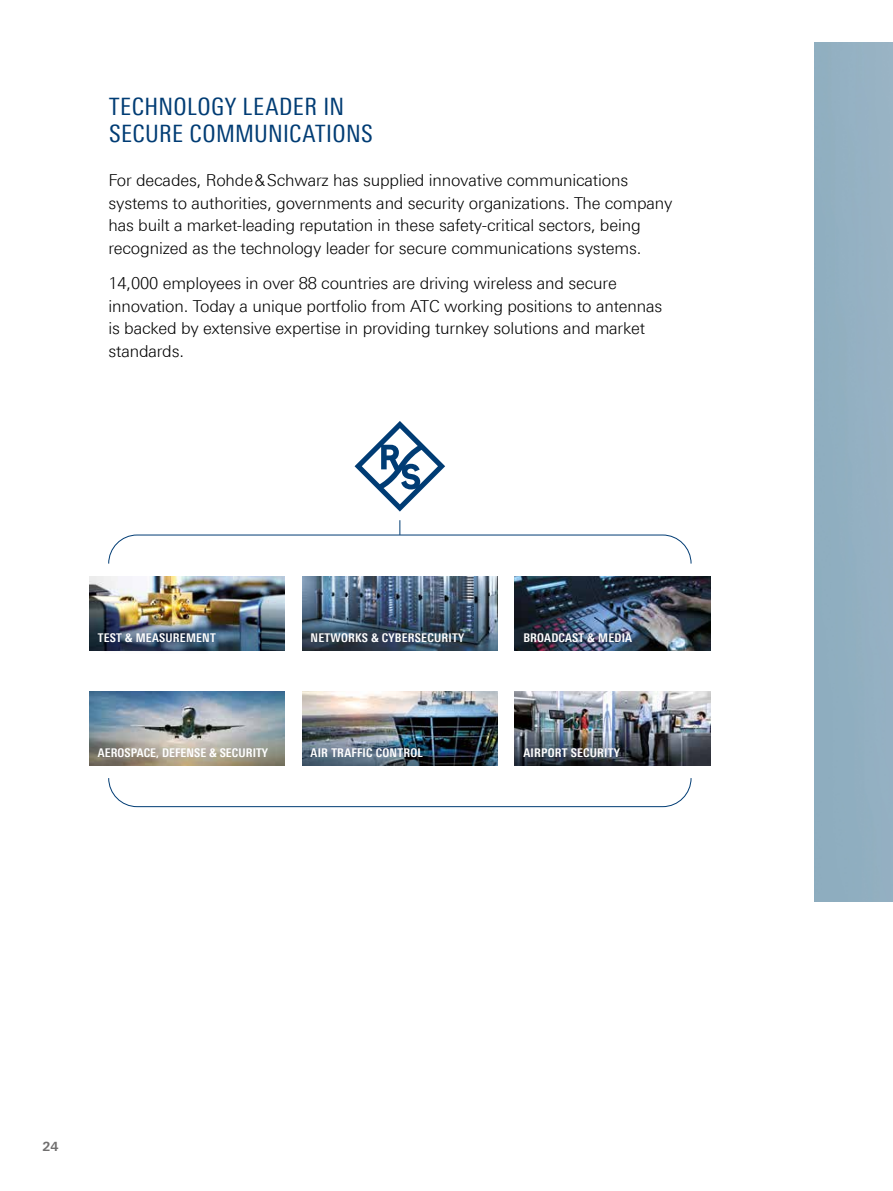
<style>
.page{position:relative;width:893px;height:1191px;background:#fff}
.page>*{position:absolute;margin:0;border:0;box-sizing:border-box;transform-origin:0 0}
.t1{font:condensed 24px/27px "Linotype Universfor RS";letter-spacing:.015em;color:#003c74}
.t2{font:300 16.5px/22.5px "Linotype Universfor RS";letter-spacing:-.01em;color:#000}
.t3{font:700 12.75px "Linotype Universfor RS";color:#706f6f}
.t4{font:700 condensed 12px "Linotype Universfor RS";letter-spacing:.02em;color:#fff}
</style>
<div class="page">
<svg style="left:355px;top:421px;width:90px;height:90px"></svg>
<svg style="left:108px;top:778px;width:584px;height:29px"></svg>
<svg style="left:108px;top:520px;width:584px;height:44px"></svg>
<img style="left:302px;top:691px;width:196px;height:74px">
<img style="left:89px;top:691px;width:196px;height:74px">
<img style="left:515px;top:691px;width:195px;height:74px">
<img style="left:302px;top:576px;width:196px;height:74px">
<img style="left:515px;top:576px;width:195px;height:74px">
<img style="left:89px;top:576px;width:196px;height:74px">
<div style="left:515px;top:624px;width:126px;height:27px;background:#000;opacity:.75"></div>
<img style="left:89px;top:622px;width:137px;height:29px">
<h1 class="t1" style="left:109px;top:93px;width:265px">TECHNOLOGY LEADER IN<br>SECURE COMMUNICATIONS</h1>
<p class="t2" style="left:108px;top:169px;width:566px">For decades, Rohde&amp;Schwarz has supplied innovative communications systems to authorities, governments and security organizations. The company has built a market-leading reputation in these safety-critical sectors, being recognized as the technology leader for secure communications systems.</p>
<p class="t2" style="left:108px;top:272px;width:555px">14,000 employees in over 88 countries are driving wireless and secure innovation. Today a unique portfolio from ATC working positions to antennas is backed by extensive expertise in providing turnkey solutions and market standards.</p>
<p class="t4" style="left:98px;top:630px;width:120px">TEST &amp; MEASUREMENT</p>
<p class="t4" style="left:311px;top:630px;width:155px">NETWORKS &amp; CYBERSECURITY</p>
<p class="t4" style="left:523px;top:630px;width:110px">BROADCAST &amp; MEDIA</p>
<p class="t4" style="left:98px;top:745px;width:172px">AEROSPACE, DEFENSE &amp; SECURITY</p>
<p class="t4" style="left:311px;top:745px;width:114px">AIR TRAFFIC CONTROL</p>
<p class="t4" style="left:523px;top:745px;width:98px">AIRPORT SECURITY</p>
<p class="t3" style="left:43px;top:1138px;width:18px">24</p>
</div>
